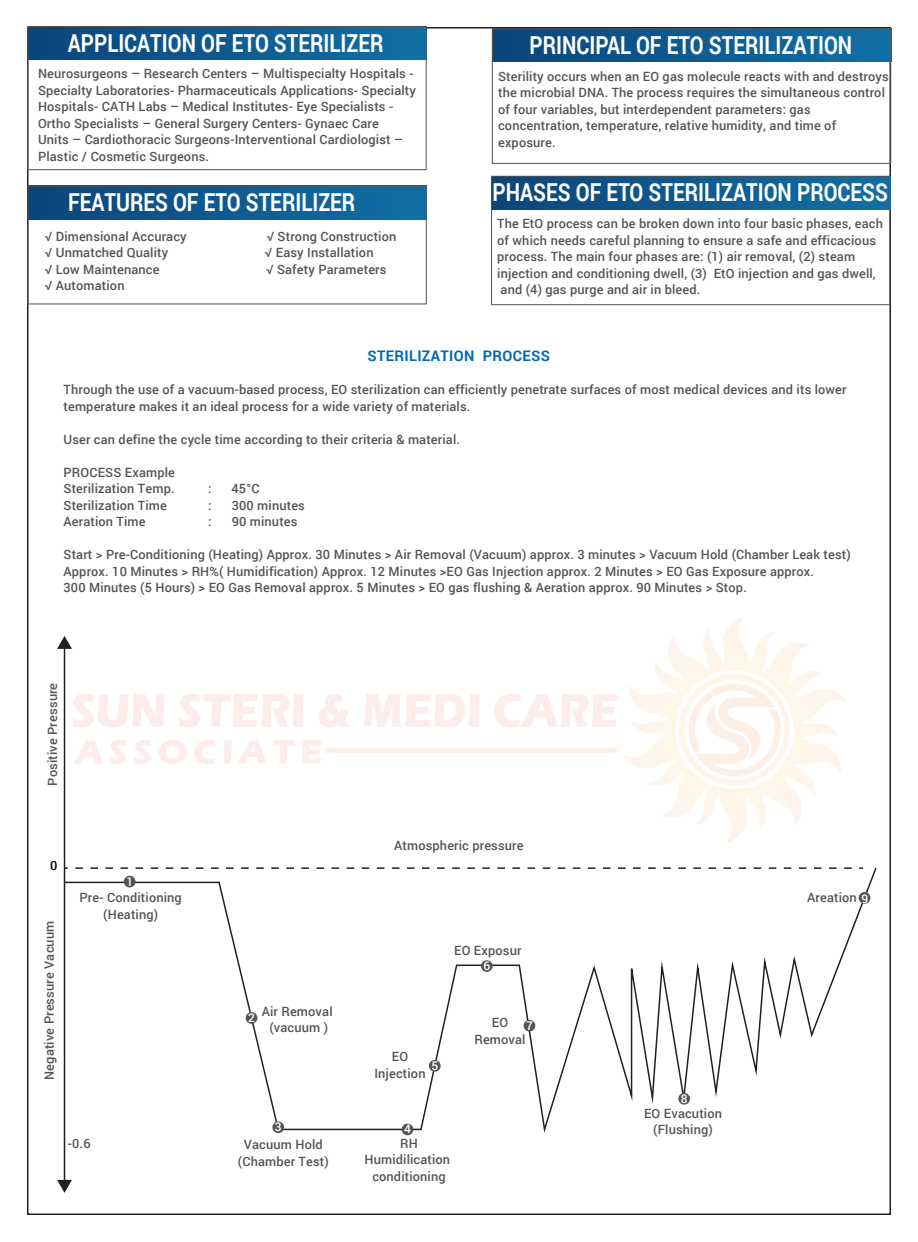
<style>
.page{position:relative;width:918px;height:1242px;background:#fff}
.page>*{position:absolute;margin:0;border:0;box-sizing:border-box;transform-origin:0 0}
.t1{font:700 24.75px "Roboto";color:#fff;scale:.82 1}
.t2{font:700 14.55px "Roboto";letter-spacing:.02em;color:#0069b4}
.t3{font:500 12.75px/16.5px "Roboto";letter-spacing:.01em;color:#545453;text-align:center}
.t4{font:500 12.75px "Roboto";color:#000}
.t5{font:500 12px "Roboto";color:#fff}
.s1{font-size:12px;color:#fff}
</style>
<div class="page">
<div style="left:27px;top:27px;width:864px;height:1188px;background:#fff;border:2px solid #231f20"></div>
<div style="left:28px;top:26px;width:398px;height:34px;background:linear-gradient(to right,#0c457a,#116fa6)"></div>
<div style="left:27px;top:26px;width:400px;height:144px;border:1px solid #545453"></div>
<div style="left:28px;top:186px;width:399px;height:33px;background:linear-gradient(to right,#0c457a,#1170a7)"></div>
<div style="left:28px;top:186px;width:399px;height:118px;border:1px solid #545453"></div>
<div style="left:493px;top:29px;width:398px;height:33px;background:linear-gradient(to right,#0c457a,#116fa7)"></div>
<div style="left:492px;top:28px;width:399px;height:136px;border:1px solid #545453"></div>
<div style="left:492px;top:176px;width:398px;height:33px;background:linear-gradient(to right,#0c457a,#116fa6)"></div>
<div style="left:491px;top:176px;width:399px;height:129px;border:1px solid #545453"></div>
<svg style="left:63px;top:866px;width:814px;height:270px"></svg>
<hr style="left:64px;top:647px;width:1px;height:535px;background:#231f20">
<svg style="left:57px;top:636px;width:15px;height:13px"></svg>
<svg style="left:57px;top:1180px;width:15px;height:13px"></svg>
<div style="left:859px;top:892px;width:11px;height:12px;background:#545453;border-radius:50%"></div>
<div style="left:124px;top:876px;width:12px;height:11px;background:#545453;border-radius:50%"></div>
<div style="left:246px;top:1012px;width:11px;height:12px;background:#545453;border-radius:50%"></div>
<div style="left:272px;top:1121px;width:12px;height:12px;background:#545453;border-radius:50%"></div>
<div style="left:402px;top:1124px;width:11px;height:11px;background:#545453;border-radius:50%"></div>
<div style="left:429px;top:1060px;width:12px;height:12px;background:#545453;border-radius:50%"></div>
<div style="left:481px;top:960px;width:12px;height:12px;background:#545453;border-radius:50%"></div>
<div style="left:524px;top:1020px;width:11px;height:11px;background:#545453;border-radius:50%"></div>
<div style="left:678px;top:1093px;width:12px;height:12px;background:#545453;border-radius:50%"></div>
<hr style="left:325px;top:749px;width:292px;height:4px;background:#fdefe6">
<svg style="left:624px;top:618px;width:221px;height:200px"></svg>
<svg style="left:72px;top:694px;width:93px;height:33px"></svg>
<svg style="left:179px;top:694px;width:125px;height:33px"></svg>
<svg style="left:319px;top:694px;width:31px;height:33px"></svg>
<svg style="left:364px;top:694px;width:116px;height:33px"></svg>
<svg style="left:494px;top:694px;width:123px;height:33px"></svg>
<svg style="left:74px;top:740px;width:29px;height:24px"></svg>
<svg style="left:110px;top:740px;width:16px;height:24px"></svg>
<svg style="left:134px;top:740px;width:17px;height:24px"></svg>
<svg style="left:159px;top:740px;width:28px;height:24px"></svg>
<svg style="left:194px;top:740px;width:21px;height:24px"></svg>
<svg style="left:223px;top:740px;width:44px;height:24px"></svg>
<svg style="left:273px;top:740px;width:22px;height:24px"></svg>
<svg style="left:301px;top:740px;width:20px;height:24px"></svg>
<h1 class="t1" style="left:68px;top:25px;width:386px">APPLICATION OF ETO STERILIZER</h1>
<p class="t3" style="left:38px;top:65px;width:379px;text-align:left">Neurosurgeons – Research Centers – Multispecialty Hospitals - Specialty Laboratories- Pharmaceuticals Applications- Specialty Hospitals- CATH Labs – Medical Institutes- Eye Specialists - Ortho Specialists – General Surgery Centers- Gynaec Care<br>Units – Cardiothoracic Surgeons-Interventional Cardiologist – Plastic / Cosmetic Surgeons.</p>
<h1 class="t1" style="left:68px;top:185px;width:352px">FEATURES OF ETO STERILIZER</h1>
<p class="t3" style="left:45px;top:227px;width:143px">√ Dimensional Accuracy</p>
<p class="t3" style="left:267px;top:227px;width:131px">√ Strong Construction</p>
<p class="t3" style="left:45px;top:244px;width:125px">√ Unmatched Quality</p>
<p class="t3" style="left:265px;top:244px;width:110px">√ Easy Installation</p>
<p class="t3" style="left:45px;top:260px;width:116px">√ Low Maintenance</p>
<p class="t3" style="left:266px;top:260px;width:122px">√ Safety Parameters</p>
<p class="t3" style="left:45px;top:277px;width:81px">√ Automation</p>
<h1 class="t1" style="left:529px;top:28px;width:395px">PRINCIPAL OF ETO STERILIZATION</h1>
<p class="t3" style="left:498px;top:67px;width:392px;text-align:left">Sterility occurs when an EO gas molecule reacts with and destroys the microbial DNA. The process requires the simultaneous control of four variables, but interdependent parameters: gas concentration, temperature, relative humidity, and time of exposure.</p>
<h1 class="t1" style="left:493px;top:175px;width:484px">PHASES OF ETO STERILIZATION PROCESS</h1>
<p class="t3" style="left:497px;top:215px;width:387px;text-align:left">The EtO process can be broken down into four basic phases, each of which needs careful planning to ensure a safe and efficacious process. The main four phases are: (1) air removal, (2) steam injection and conditioning dwell, (3) EtO injection and gas dwell, and (4) gas purge and air in bleed.</p>
<p class="t2" style="left:368px;top:345px;width:184px">STERILIZATION PROCESS</p>
<p class="t3" style="left:64px;top:381px;width:785px;text-align:left">Through the use of a vacuum-based process, EO sterilization can efficiently penetrate surfaces of most medical devices and its lower temperature makes it an ideal process for a wide variety of materials.</p>
<p class="t3" style="left:64px;top:430px;width:398px">User can define the cycle time according to their criteria &amp; material.</p>
<p class="t3" style="left:64px;top:463px;width:113px;text-align:left">PROCESS Example<br>Sterilization Temp.</p>
<p class="t3" style="left:208px;top:480px;width:5px">:</p>
<p class="t3" style="left:232px;top:480px;width:29px">45°C</p>
<p class="t3" style="left:64px;top:496px;width:105px">Sterilization Time</p>
<p class="t3" style="left:208px;top:496px;width:5px">:</p>
<p class="t3" style="left:232px;top:496px;width:75px">300 minutes</p>
<p class="t3" style="left:64px;top:513px;width:84px">Aeration Time</p>
<p class="t3" style="left:208px;top:513px;width:5px">:</p>
<p class="t3" style="left:232px;top:513px;width:67px">90 minutes</p>
<p class="t3" style="left:64px;top:546px;width:789px;text-align:left">Start &gt; Pre-Conditioning (Heating) Approx. 30 Minutes &gt; Air Removal (Vacuum) approx. 3 minutes &gt; Vacuum Hold (Chamber Leak test)<br>Approx. 10 Minutes &gt; RH%( Humidification) Approx. 12 Minutes &gt;EO Gas Injection approx. 2 Minutes &gt; EO Gas Exposure approx.<br>300 Minutes (5 Hours) &gt; EO Gas Removal approx. 5 Minutes &gt; EO gas flushing &amp; Aeration approx. 90 Minutes &gt; Stop.</p>
<p class="t3" style="left:44px;top:786px;width:105px;rotate:-90deg">Positive Pressure</p>
<p class="t4" style="left:50px;top:856px;width:9px">0</p>
<p class="t3" style="left:40px;top:1080px;width:161px;rotate:-90deg">Negative Pressure Vacuum</p>
<p class="t5" style="left:127px;top:874px;width:8px">1</p>
<p class="t3" style="left:80px;top:889px;width:104px">Pre- Conditioning (Heating)</p>
<p class="t3" style="left:68px;top:1135px;width:24px">-0.6</p>
<p class="t3" style="left:394px;top:837px;width:131px">Atmospheric pressure</p>
<p class="t3" style="left:454px;top:942px;width:69px">EO Exposur</p>
<p class="t3" style="left:262px;top:1002px;width:72px">Air Removal (vacuum )</p>
<p class="t5" style="left:248px;top:1009px;width:8px">2</p>
<p class="t3" style="left:374px;top:1048px;width:53px">EO<br>Injection</p>
<p class="t5" style="left:431px;top:1057px;width:8px">5</p>
<p class="t5" style="left:275px;top:1119px;width:8px">3</p>
<p class="t5" style="left:404px;top:1121px;width:8px">4</p>
<p class="t3" style="left:238px;top:1136px;width:92px">Vacuum Hold (Chamber Test)</p>
<p class="t3" style="left:365px;top:1135px;width:87px">RH<br>Humidilication conditioning</p>
<p class="t5" style="left:483px;top:957px;width:8px">6</p>
<p class="t3" style="left:474px;top:1014px;width:53px">EO<br>Removal</p>
<p class="t5" style="left:526px;top:1017px;width:8px">7</p>
<p class="t5" style="left:681px;top:1090px;width:8px">8</p>
<p class="t3" style="left:644px;top:1104px;width:79px">EO Evacution (Flushing)</p>
<p class="t3" style="left:807px;top:888px;width:63px">Areation <span class="s1">9</span></p>
</div>
